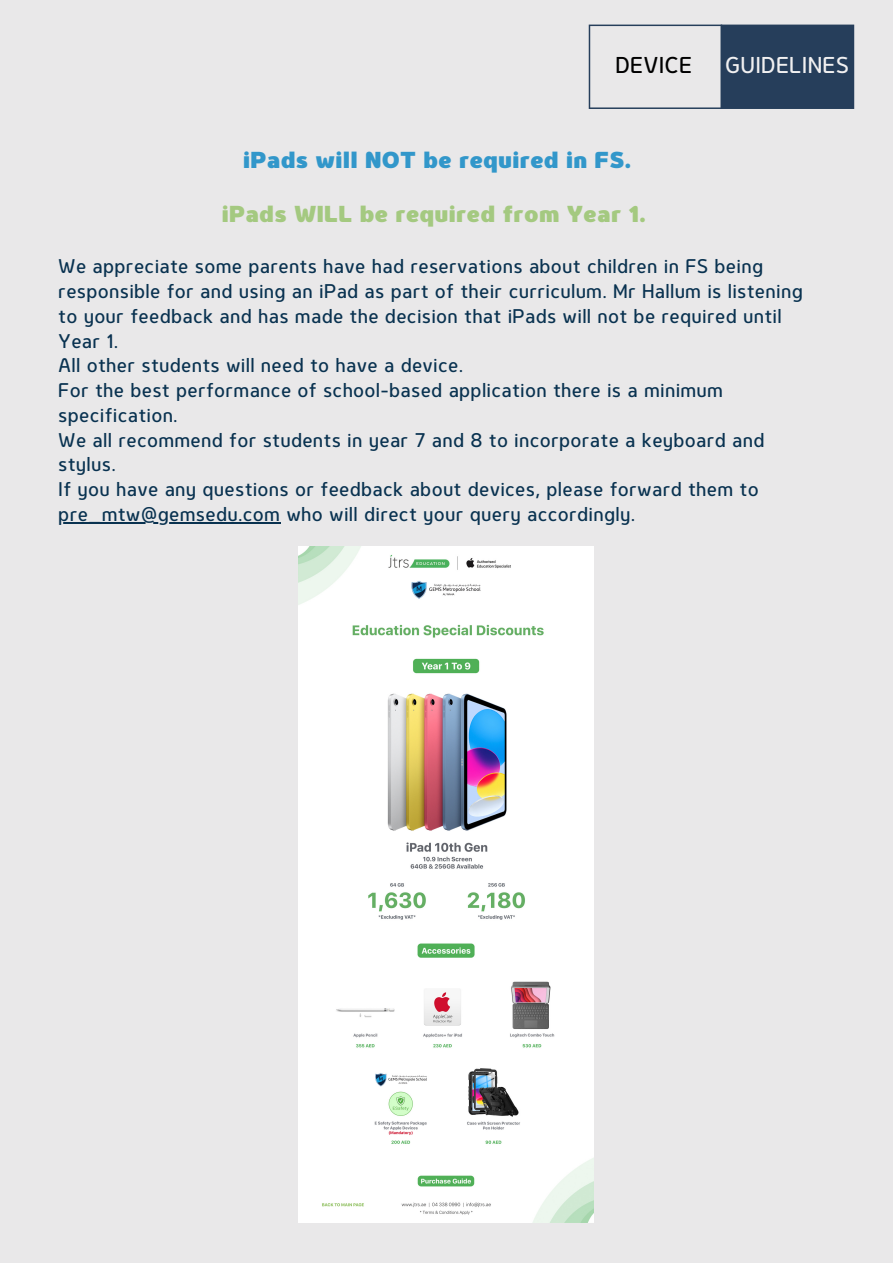
<style>
.page{position:relative;width:893px;height:1264px;background:#fff}
.page>*{position:absolute;margin:0;border:0;box-sizing:border-box;transform-origin:0 0}
.t1{font:900 21px "Genius";letter-spacing:.015em;color:#a4c980}
.t2{font:900 21px "Genius";letter-spacing:.015em;color:#3297ca}
.t3{font:500 20.85px "Genius";letter-spacing:.015em;color:#f1f0f1}
.t4{font:500 20.85px "Genius";letter-spacing:.015em;color:#000}
.t5{font:500 18px/24.8px "Genius";letter-spacing:.015em;color:#093250}
</style>
<div class="page">
<div style="left:0;top:0;width:892px;height:1262px;background:#e9e8e9"></div>
<svg style="left:588px;top:25px;width:266px;height:84px"></svg>
<img style="left:299px;top:546px;width:294px;height:676px">
<hr style="left:58px;top:522px;width:222px;height:1px;background:#093250">
<p class="t4" style="left:615px;top:56px;width:78px">DEVICE</p>
<p class="t3" style="left:725px;top:56px;width:125px">GUIDELINES</p>
<p class="t2" style="left:243px;top:151px;width:389px">iPads will NOT be required in FS.</p>
<p class="t1" style="left:222px;top:205px;width:425px">iPads WILL be required from Year 1.</p>
<p class="t5" style="left:58px;top:256px;width:746px">We appreciate some parents have had reservations about children in FS being responsible for and using an iPad as part of their curriculum. Mr Hallum is listening to your feedback and has made the decision that iPads will not be required until Year 1.</p>
<p class="t5" style="left:58px;top:355px;width:406px">All other students will need to have a device.</p>
<p class="t5" style="left:58px;top:380px;width:666px">For the best performance of school-based application there is a minimum specification.</p>
<p class="t5" style="left:58px;top:429px;width:707px">We all recommend for students in year 7 and 8 to incorporate a keyboard and stylus.</p>
<p class="t5" style="left:58px;top:478px;width:702px">If you have any questions or feedback about devices, please forward them to pre_mtw@gemsedu.com who will direct your query accordingly.</p>
</div>
